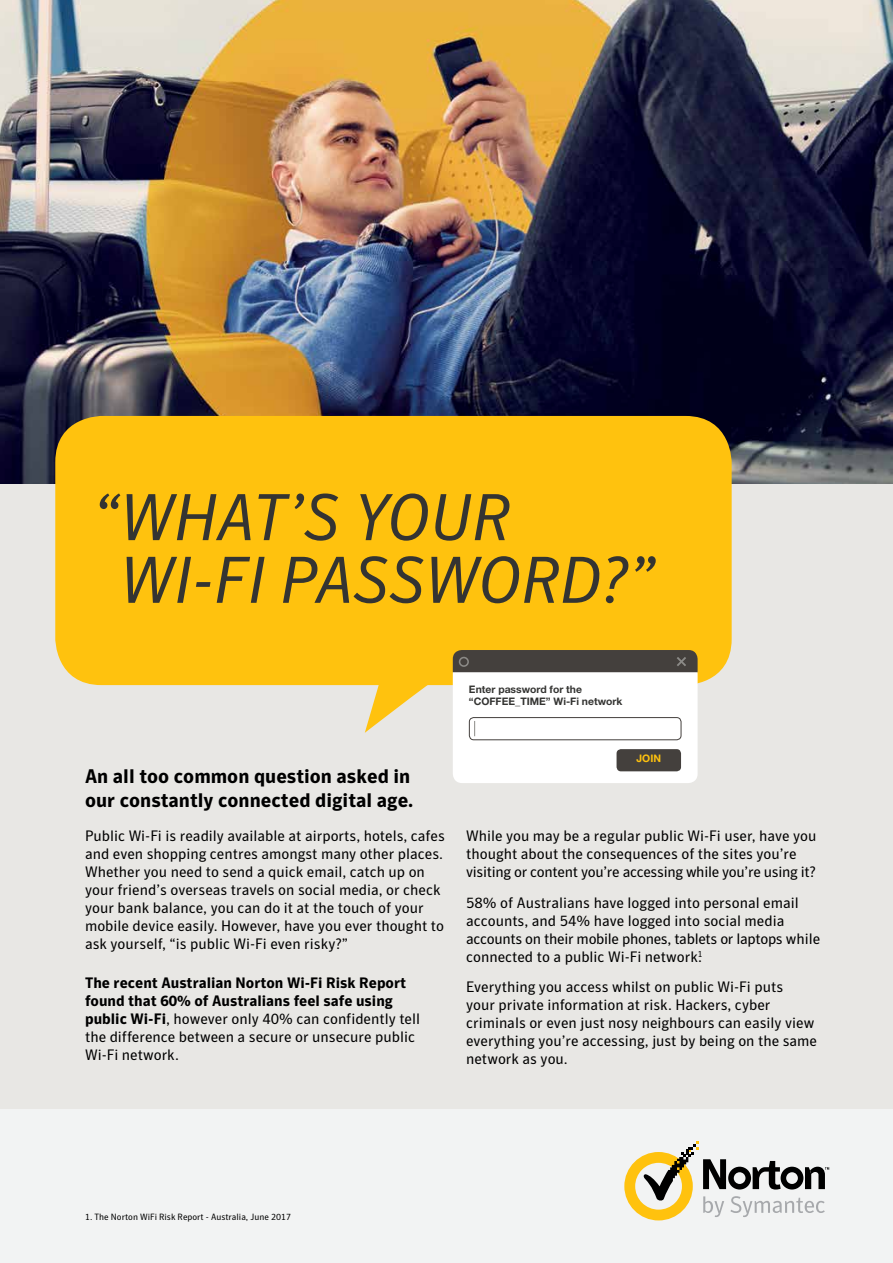
<style>
.page{position:relative;width:893px;height:1263px;background:#fff}
.page>*{position:absolute;margin:0;border:0;box-sizing:border-box;transform-origin:0 0}
.t1{font:italic 65.4px/62.7px "Symantec Sans";color:#343432}
.t2{font:700 19.5px/23.4px "Symantec Sans";color:#000}
.t3{font:15px/18px "Symantec Sans";color:#000}
.t4{font:700 15px/18px "Symantec Sans";color:#000}
.t5{font:700 10.35px/12.5px "Helvetica Neue";color:#343432}
.t6{font:700 10.35px "Helvetica Neue";color:#ffc20e}
.t7{font:9px "Symantec Sans";color:#000}
.s1{font-weight:400}
</style>
<div class="page">
<div style="left:0;top:1108px;width:893px;height:155px;background:#f2f3f3"></div>
<div style="left:0;top:0;width:893px;height:1108px;background:#e8e7e4"></div>
<svg style="left:624px;top:1141px;width:205px;height:79px"></svg>
<img style="left:0;top:0;width:892px;height:484px">
<div style="left:55px;top:416px;width:677px;height:269px;background:#ffc20e;border-radius:46px"></div>
<svg style="left:365px;top:685px;width:69px;height:48px"></svg>
<div style="left:453px;top:664px;width:245px;height:119px;background:#fff;border-radius:9px"></div>
<div style="left:469px;top:717px;width:212px;height:23px;border:1px solid #44403d;border-radius:4px"></div>
<div style="left:617px;top:749px;width:64px;height:22px;background:#44403d;border-radius:4px"></div>
<div style="left:453px;top:650px;width:245px;height:22px;background:#44403d"></div>
<svg style="left:474px;top:721px;width:1px;height:15px"></svg>
<h1 class="t1" style="left:119px;top:485px;width:537px;text-indent:-27px">“WHAT’S YOUR<br>WI-FI PASSWORD?”</h1>
<h2 class="t2" style="left:85px;top:765px;width:330px">An all too common question asked in our constantly connected digital age.</h2>
<p class="t3" style="left:85px;top:826px;width:361px">Public Wi-Fi is readily available at airports, hotels, cafes and even shopping centres amongst many other places.<br>Whether you need to send a quick email, catch up on your friend’s overseas travels on social media, or check your bank balance, you can do it at the touch of your mobile device easily. However, have you ever thought to ask yourself, “is public Wi-Fi even risky?”</p>
<p class="t4" style="left:85px;top:974px;width:337px">The recent Australian Norton Wi-Fi Risk Report found that 60% of Australians feel safe using public Wi-Fi<span class="s1">, however only 40% can confidently tell the difference between a secure or unsecure public Wi-Fi network.</span></p>
<p class="t5" style="left:469px;top:683px;width:155px">Enter password for the “COFFEE_TIME” Wi-Fi network</p>
<p class="t6" style="left:636px;top:752px;width:26px">JOIN</p>
<p class="t3" style="left:466px;top:826px;width:352px">While you may be a regular public Wi-Fi user, have you thought about the consequences of the sites you’re visiting or content you’re accessing while you’re using it?</p>
<p class="t3" style="left:466px;top:893px;width:356px">58% of Australians have logged into personal email accounts, and 54% have logged into social media accounts on their mobile phones, tablets or laptops while connected to a public Wi-Fi network<sup>1</sup>.</p>
<p class="t3" style="left:466px;top:978px;width:352px">Everything you access whilst on public Wi-Fi puts<br>your private information at risk. Hackers, cyber criminals or even just nosy neighbours can easily view everything you’re accessing, just by being on the same network as you.</p>
<p class="t7" style="left:85px;top:1212px;width:208px">1. The Norton WiFi Risk Report - Australia, June 2017</p>
</div>
